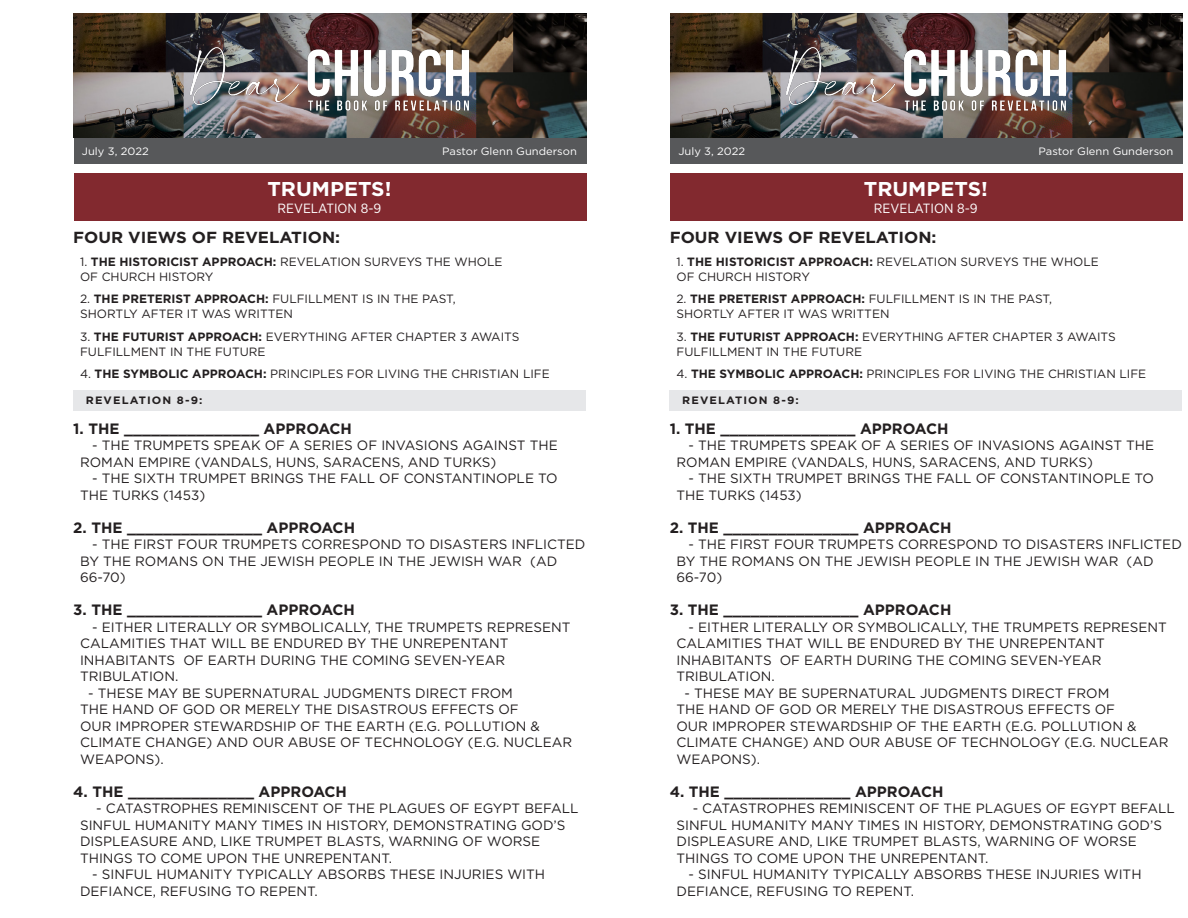
<style>
.page{position:relative;width:1188px;height:918px;background:#fff}
.page>*{position:absolute;margin:0;border:0;box-sizing:border-box;transform-origin:0 0}
.Subpoint{font:700 20.1px "Gotham";color:#fff;scale:1.05 1}
.Main_Point{font:700 16.05px "Gotham";color:#231f20;scale:1.04 1}
.Main_Point-2{font:700 15px "Gotham";color:#231f20}
.Sub_Point{font:13.5px/16.5px "Gotham";color:#231f20}
.Main_Point-3{font:13.35px "Gotham Narrow";color:#fff;scale:1.05 1}
.Sub_Point-2{font:12px/15px "Gotham";color:#231f20}
.t1{font:10.65px "Gotham";color:#fff;scale:1.05 1}
.Bible_Verse{font:700 10.65px "Gotham";letter-spacing:.1em;color:#231f20;scale:1.05 1}
.s1{font-weight:700}
</style>
<div class="page">
<div style="left:74px;top:173px;width:512px;height:48px;background:#82292f"></div>
<div style="left:74px;top:137px;width:512px;height:27px;background:#57585a"></div>
<img style="left:74px;top:14px;width:512px;height:123px">
<img style="left:180px;top:43px;width:300px;height:71px">
<div style="left:73px;top:390px;width:513px;height:21px;background:#e6e7e9"></div>
<div style="left:670px;top:173px;width:513px;height:48px;background:#82292f"></div>
<div style="left:670px;top:137px;width:513px;height:27px;background:#57585a"></div>
<img style="left:670px;top:14px;width:513px;height:123px">
<img style="left:776px;top:43px;width:301px;height:71px">
<div style="left:670px;top:390px;width:512px;height:21px;background:#e6e7e9"></div>
<p class="t1" style="left:82px;top:144px;width:65px">July 3, 2022</p>
<p class="t1" style="left:442px;top:144px;width:130px">Pastor Glenn Gunderson</p>
<p class="Subpoint" style="left:267px;top:175px;width:120px">TRUMPETS!</p>
<p class="Main_Point-3" style="left:278px;top:200px;width:100px">REVELATION 8-9</p>
<p class="Main_Point" style="left:73px;top:227px;width:258px">FOUR VIEWS OF REVELATION:</p>
<p class="Sub_Point-2" style="left:80px;top:254px;width:424px">1. <span class="s1">THE HISTORICIST APPROACH:</span> REVELATION SURVEYS THE WHOLE</p>
<p class="Sub_Point-2" style="left:80px;top:269px;width:135px">OF CHURCH HISTORY</p>
<p class="Sub_Point-2" style="left:80px;top:291px;width:377px">2. <span class="s1">THE PRETERIST APPROACH:</span> FULFILLMENT IS IN THE PAST,</p>
<p class="Sub_Point-2" style="left:80px;top:306px;width:215px">SHORTLY AFTER IT WAS WRITTEN</p>
<p class="Sub_Point-2" style="left:80px;top:329px;width:441px">3. <span class="s1">THE FUTURIST APPROACH:</span> EVERYTHING AFTER CHAPTER 3 AWAITS<br>FULFILLMENT IN THE FUTURE</p>
<p class="Sub_Point-2" style="left:80px;top:366px;width:471px">4. <span class="s1">THE SYMBOLIC APPROACH:</span> PRINCIPLES FOR LIVING THE CHRISTIAN LIFE</p>
<p class="Bible_Verse" style="left:86px;top:393px;width:113px">REVELATION 8-9:</p>
<p class="Main_Point-2" style="left:73px;top:418px;width:280px">1. THE _______________ APPROACH</p>
<p class="Sub_Point" style="left:80px;top:437px;width:479px;text-indent:12px">- THE TRUMPETS SPEAK OF A SERIES OF INVASIONS AGAINST THE<br>ROMAN EMPIRE (VANDALS, HUNS, SARACENS, AND TURKS)</p>
<p class="Sub_Point" style="left:80px;top:470px;width:479px;text-indent:12px">- THE SIXTH TRUMPET BRINGS THE FALL OF CONSTANTINOPLE TO<br>THE TURKS (1453)</p>
<p class="Main_Point-2" style="left:73px;top:517px;width:283px">2. THE _______________ APPROACH</p>
<p class="Sub_Point" style="left:80px;top:536px;width:507px;text-indent:12px">- THE FIRST FOUR TRUMPETS CORRESPOND TO DISASTERS INFLICTED<br>BY THE ROMANS ON THE JEWISH PEOPLE IN THE JEWISH WAR (AD<br>66-70)</p>
<p class="Main_Point-2" style="left:73px;top:600px;width:283px">3. THE _______________ APPROACH</p>
<p class="Sub_Point" style="left:80px;top:618px;width:492px;text-indent:12px">- EITHER LITERALLY OR SYMBOLICALLY, THE TRUMPETS REPRESENT CALAMITIES THAT WILL BE ENDURED BY THE UNREPENTANT INHABITANTS OF EARTH DURING THE COMING SEVEN-YEAR TRIBULATION.</p>
<p class="Sub_Point" style="left:80px;top:684px;width:494px;text-indent:8px">- THESE MAY BE SUPERNATURAL JUDGMENTS DIRECT FROM<br>THE HAND OF GOD OR MERELY THE DISASTROUS EFFECTS OF<br>OUR IMPROPER STEWARDSHIP OF THE EARTH (E.G. POLLUTION &amp; CLIMATE CHANGE) AND OUR ABUSE OF TECHNOLOGY (E.G. NUCLEAR WEAPONS).</p>
<p class="Main_Point-2" style="left:73px;top:781px;width:275px">4. THE ______________ APPROACH</p>
<p class="Sub_Point" style="left:80px;top:800px;width:500px;text-indent:16px">- CATASTROPHES REMINISCENT OF THE PLAGUES OF EGYPT BEFALL SINFUL HUMANITY MANY TIMES IN HISTORY, DEMONSTRATING GOD’S DISPLEASURE AND, LIKE TRUMPET BLASTS, WARNING OF WORSE THINGS TO COME UPON THE UNREPENTANT.</p>
<p class="Sub_Point" style="left:80px;top:866px;width:467px;text-indent:12px">- SINFUL HUMANITY TYPICALLY ABSORBS THESE INJURIES WITH<br>DEFIANCE, REFUSING TO REPENT.</p>
<p class="t1" style="left:678px;top:144px;width:65px">July 3, 2022</p>
<p class="t1" style="left:1039px;top:144px;width:130px">Pastor Glenn Gunderson</p>
<p class="Subpoint" style="left:864px;top:175px;width:120px">TRUMPETS!</p>
<p class="Main_Point-3" style="left:874px;top:200px;width:100px">REVELATION 8-9</p>
<p class="Main_Point" style="left:670px;top:227px;width:258px">FOUR VIEWS OF REVELATION:</p>
<p class="Sub_Point-2" style="left:676px;top:254px;width:424px">1. <span class="s1">THE HISTORICIST APPROACH:</span> REVELATION SURVEYS THE WHOLE</p>
<p class="Sub_Point-2" style="left:676px;top:269px;width:135px">OF CHURCH HISTORY</p>
<p class="Sub_Point-2" style="left:676px;top:291px;width:377px">2. <span class="s1">THE PRETERIST APPROACH:</span> FULFILLMENT IS IN THE PAST,</p>
<p class="Sub_Point-2" style="left:676px;top:306px;width:215px">SHORTLY AFTER IT WAS WRITTEN</p>
<p class="Sub_Point-2" style="left:676px;top:329px;width:441px">3. <span class="s1">THE FUTURIST APPROACH:</span> EVERYTHING AFTER CHAPTER 3 AWAITS<br>FULFILLMENT IN THE FUTURE</p>
<p class="Sub_Point-2" style="left:676px;top:366px;width:471px">4. <span class="s1">THE SYMBOLIC APPROACH:</span> PRINCIPLES FOR LIVING THE CHRISTIAN LIFE</p>
<p class="Bible_Verse" style="left:682px;top:393px;width:113px">REVELATION 8-9:</p>
<p class="Main_Point-2" style="left:670px;top:418px;width:280px">1. THE _______________ APPROACH</p>
<p class="Sub_Point" style="left:676px;top:437px;width:479px;text-indent:12px">- THE TRUMPETS SPEAK OF A SERIES OF INVASIONS AGAINST THE<br>ROMAN EMPIRE (VANDALS, HUNS, SARACENS, AND TURKS)</p>
<p class="Sub_Point" style="left:676px;top:470px;width:479px;text-indent:12px">- THE SIXTH TRUMPET BRINGS THE FALL OF CONSTANTINOPLE TO<br>THE TURKS (1453)</p>
<p class="Main_Point-2" style="left:670px;top:517px;width:283px">2. THE _______________ APPROACH</p>
<p class="Sub_Point" style="left:676px;top:536px;width:507px;text-indent:12px">- THE FIRST FOUR TRUMPETS CORRESPOND TO DISASTERS INFLICTED<br>BY THE ROMANS ON THE JEWISH PEOPLE IN THE JEWISH WAR (AD<br>66-70)</p>
<p class="Main_Point-2" style="left:670px;top:600px;width:283px">3. THE _______________ APPROACH</p>
<p class="Sub_Point" style="left:676px;top:618px;width:492px;text-indent:12px">- EITHER LITERALLY OR SYMBOLICALLY, THE TRUMPETS REPRESENT CALAMITIES THAT WILL BE ENDURED BY THE UNREPENTANT INHABITANTS OF EARTH DURING THE COMING SEVEN-YEAR TRIBULATION.</p>
<p class="Sub_Point" style="left:676px;top:684px;width:494px;text-indent:8px">- THESE MAY BE SUPERNATURAL JUDGMENTS DIRECT FROM<br>THE HAND OF GOD OR MERELY THE DISASTROUS EFFECTS OF<br>OUR IMPROPER STEWARDSHIP OF THE EARTH (E.G. POLLUTION &amp; CLIMATE CHANGE) AND OUR ABUSE OF TECHNOLOGY (E.G. NUCLEAR WEAPONS).</p>
<p class="Main_Point-2" style="left:670px;top:781px;width:275px">4. THE ______________ APPROACH</p>
<p class="Sub_Point" style="left:676px;top:800px;width:500px;text-indent:16px">- CATASTROPHES REMINISCENT OF THE PLAGUES OF EGYPT BEFALL SINFUL HUMANITY MANY TIMES IN HISTORY, DEMONSTRATING GOD’S DISPLEASURE AND, LIKE TRUMPET BLASTS, WARNING OF WORSE THINGS TO COME UPON THE UNREPENTANT.</p>
<p class="Sub_Point" style="left:676px;top:866px;width:467px;text-indent:12px">- SINFUL HUMANITY TYPICALLY ABSORBS THESE INJURIES WITH<br>DEFIANCE, REFUSING TO REPENT.</p>
</div>
